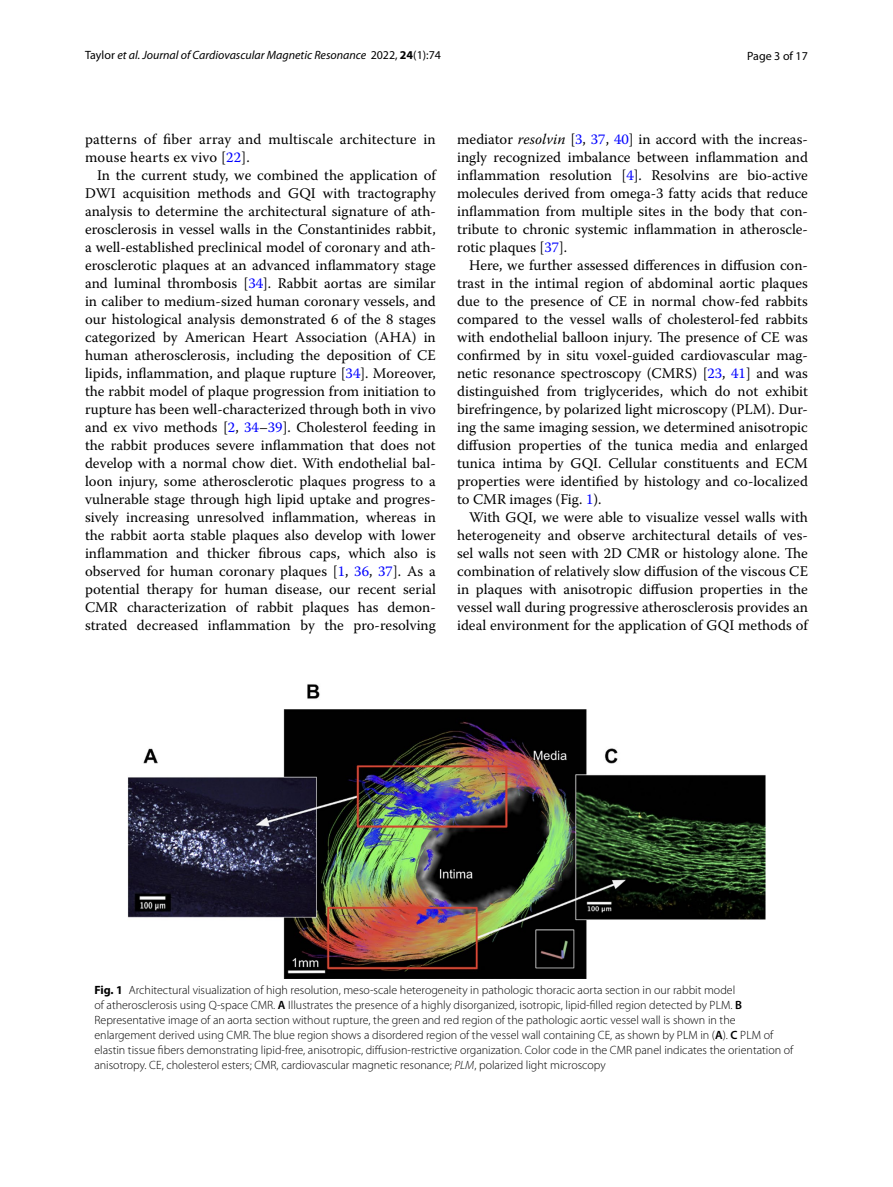
<style>
.page{position:relative;width:893px;height:1187px;background:#fff}
.page>*{position:absolute;margin:0;border:0;box-sizing:border-box;transform-origin:0 0}
.t1{font:14.7px/18px "Warnock Pro";color:#000;text-align:justify}
.t2{font:300 12px/15px "Myriad Pro";color:#000}
.t3{font:italic 12px "Myriad Pro";color:#000}
.t4{font:12px "Myriad Pro";color:#000}
.s1{font-style:normal}
.s2{font-weight:700;font-style:normal}
.s3{color:#00f}
.s4{font-style:italic}
.s5{font-weight:700}
.s6{font-weight:600}
</style>
<div class="page">
<img style="left:128px;top:684px;width:638px;height:294px">
<p class="t3" style="left:85px;top:48px;width:357px"><span class="s1">Taylor</span> et al. Journal of Cardiovascular Magnetic Resonance <span class="s1">2022,</span> <span class="s2">24</span><span class="s1">(1):74</span></p>
<p class="t4" style="left:747px;top:48px;width:62px">Page 3 of 17</p>
<p class="t1" style="left:85px;top:130px;width:352px">patterns of fiber array and multiscale architecture in mouse hearts ex vivo [<span class="s3">22</span>].</p>
<p class="t1" style="left:85px;top:166px;width:352px;text-indent:12px">In the current study, we combined the application of DWI acquisition methods and GQI with tractography analysis to determine the architectural signature of ath&shy;erosclerosis in vessel walls in the Constantinides rabbit, a well-established preclinical model of coronary and ath&shy;erosclerotic plaques at an advanced inflammatory stage and luminal thrombosis [<span class="s3">34</span>]. Rabbit aortas are similar in caliber to medium-sized human coronary vessels, and our histological analysis demonstrated 6 of the 8 stages categorized by American Heart Association (AHA) in human atherosclerosis, including the deposition of CE lipids, inflammation, and plaque rupture [<span class="s3">34</span>]. Moreover, the rabbit model of plaque progression from initiation to rupture has been well-characterized through both in vivo and ex vivo methods [<span class="s3">2</span>, <span class="s3">34</span>–<span class="s3">39</span>]. Cholesterol feeding in the rabbit produces severe inflammation that does not develop with a normal chow diet. With endothelial bal&shy;loon injury, some atherosclerotic plaques progress to a vulnerable stage through high lipid uptake and progres&shy;sively increasing unresolved inflammation, whereas in the rabbit aorta stable plaques also develop with lower inflammation and thicker fibrous caps, which also is observed for human coronary plaques [<span class="s3">1</span>, <span class="s3">36</span>, <span class="s3">37</span>]. As a potential therapy for human disease, our recent serial CMR characterization of rabbit plaques has demon&shy;strated decreased inflammation by the pro-resolving</p>
<p class="t1" style="left:457px;top:130px;width:352px">mediator <span class="s4">resolvin</span> [<span class="s3">3</span>, <span class="s3">37</span>, <span class="s3">40</span>] in accord with the increas&shy;ingly recognized imbalance between inflammation and inflammation resolution [<span class="s3">4</span>]. Resolvins are bio-active molecules derived from omega-3 fatty acids that reduce inflammation from multiple sites in the body that con&shy;tribute to chronic systemic inflammation in atheroscle&shy;rotic plaques [<span class="s3">37</span>].</p>
<p class="t1" style="left:457px;top:256px;width:352px;text-indent:12px">Here, we further assessed differences in diffusion con&shy;trast in the intimal region of abdominal aortic plaques due to the presence of CE in normal chow-fed rabbits compared to the vessel walls of cholesterol-fed rabbits with endothelial balloon injury. The presence of CE was confirmed by in situ voxel-guided cardiovascular mag&shy;netic resonance spectroscopy (CMRS) [<span class="s3">23</span>, <span class="s3">41</span>] and was distinguished from triglycerides, which do not exhibit birefringence, by polarized light microscopy (PLM). Dur&shy;ing the same imaging session, we determined anisotropic diffusion properties of the tunica media and enlarged tunica intima by GQI. Cellular constituents and ECM properties were identified by histology and co-localized to CMR images (Fig. <span class="s3">1</span>).</p>
<p class="t1" style="left:457px;top:508px;width:352px;text-indent:12px">With GQI, we were able to visualize vessel walls with heterogeneity and observe architectural details of ves&shy;sel walls not seen with 2D CMR or histology alone. The combination of relatively slow diffusion of the viscous CE in plaques with anisotropic diffusion properties in the vessel wall during progressive atherosclerosis provides an ideal environment for the application of GQI methods of</p>
<p class="t2" style="left:94px;top:982px;width:700px"><span class="s5">Fig. 1</span> Architectural visualization of high resolution, meso-scale heterogeneity in pathologic thoracic aorta section in our rabbit model<br>of atherosclerosis using Q-space CMR. <span class="s6">A</span> Illustrates the presence of a highly disorganized, isotropic, lipid-filled region detected by PLM. <span class="s6">B </span>Representative image of an aorta section without rupture, the green and red region of the pathologic aortic vessel wall is shown in the enlargement derived using CMR. The blue region shows a disordered region of the vessel wall containing CE, as shown by PLM in (<span class="s6">A</span>). <span class="s6">C</span> PLM of elastin tissue fibers demonstrating lipid-free, anisotropic, diffusion-restrictive organization. Color code in the CMR panel indicates the orientation of anisotropy. CE, cholesterol esters; CMR, cardiovascular magnetic resonance; <span class="s4">PLM</span>, polarized light microscopy</p>
</div>
